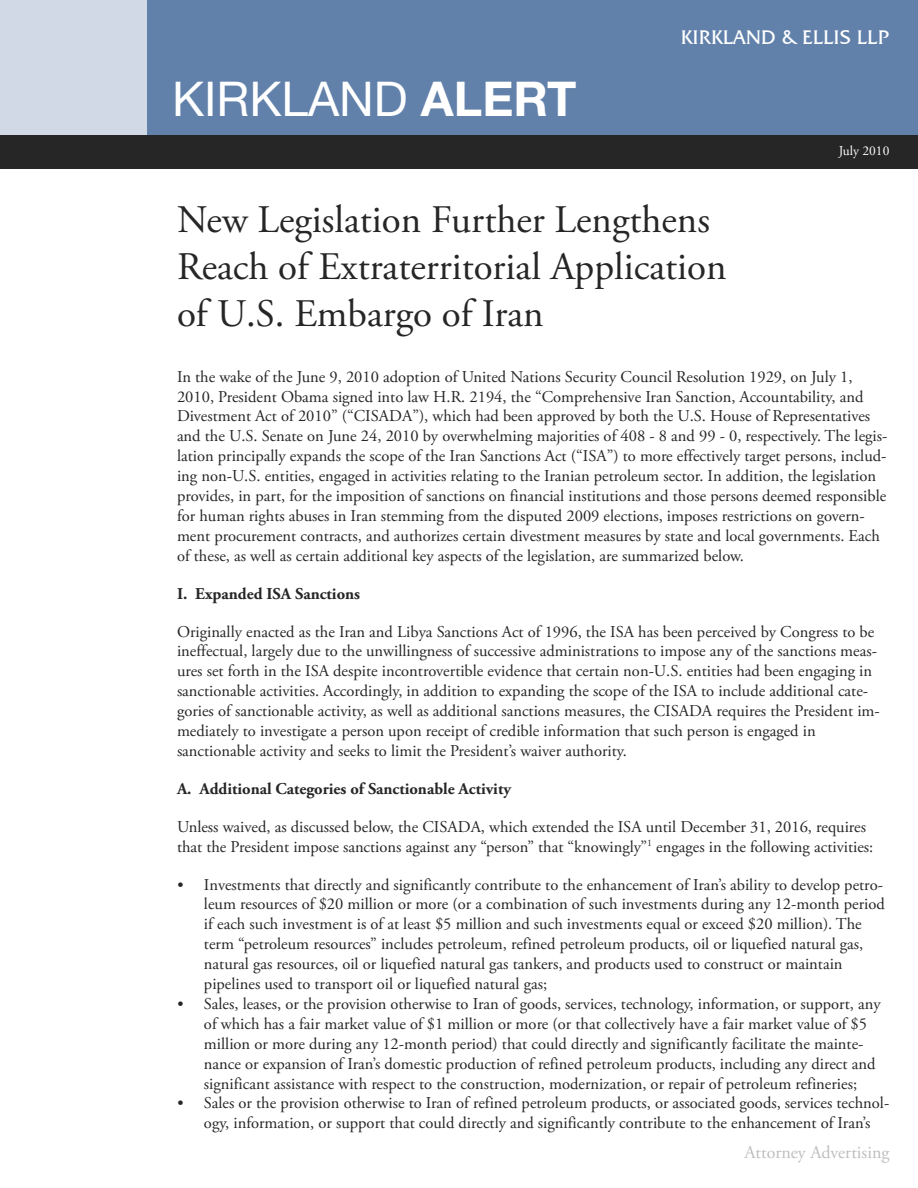
<style>
.page{position:relative;width:918px;height:1188px;background:#fff}
.page>*{position:absolute;margin:0;border:0;box-sizing:border-box;transform-origin:0 0}
.t1{font:48px "Helvetica Neue LT Std";color:#fff}
.t2{font:39px/46.8px "Adobe Garamond Pro";color:#272627}
.t3{font:20.25px "Friz Quadrata IT Cby BT";color:#fff}
.t4{font:18px "Adobe Garamond Pro";color:#bebebe}
.t5{font:16.5px/20px "Adobe Garamond Pro";color:#272627}
.t6{font:700 16.5px "Adobe Garamond Pro";color:#272627}
.t7{font:13.5px "Adobe Garamond Pro";color:#fff}
.s1{font-weight:700}
</style>
<div class="page">
<div style="left:119px;top:0;width:799px;height:135px;background:#6281aa"></div>
<div style="left:0;top:0;width:146px;height:135px;background:#d0d9e5"></div>
<div style="left:0;top:135px;width:918px;height:34px;background:#272627"></div>
<h1 class="t1" style="left:172px;top:81px;width:406px">KIRKLAND <span class="s1">ALERT</span></h1>
<p class="t3" style="left:681px;top:25px;width:210px">KIRKLAND &amp; ELLIS LLP</p>
<p class="t7" style="left:839px;top:145px;width:52px">July 2010</p>
<h2 class="t2" style="left:177px;top:200px;width:551px">New Legislation Further Lengthens<br>Reach of Extraterritorial Application of U.S. Embargo of Iran</h2>
<p class="t5" style="left:177px;top:368px;width:712px">In the wake of the June 9, 2010 adoption of United Nations Security Council Resolution 1929, on July 1, 2010, Pres ident Obama signed into law H.R. 2194, the “Comprehensive Iran Sanction, Accountability, and Divestment Act of 2010” (“CISADA”), which had been approved by both the U.S. House of Representatives and the U.S. Senate on June 24, 2010 by overwhelming majorities of 408 - 8 and 99 - 0, respectively. The legis&shy;lation principally expands the scope of the Iran Sanctions Act (“ISA”) to more effectively target persons, includ&shy;ing non-U.S. entities, engaged in activities relating to the Iranian petroleum sector. In addition, the legislation provides, in part, for the imposition of sanctions on financial institutions and those persons deemed responsible for human rights abuses in Iran stemming from the disputed 2009 elections, imposes restrictions on govern&shy;ment procurement contracts, and authorizes certain divestment measures by state and local governments. Each of these, as well as certain additional key aspects of the legislation, are summarized below.</p>
<p class="t6" style="left:177px;top:587px;width:185px">I. Expanded ISA Sanctions</p>
<p class="t5" style="left:177px;top:623px;width:704px">Originally enacted as the Iran and Libya Sanctions Act of 1996, the ISA has been perceived by Congress to be ineffectual, largely due to the unwillingness of successive administrations to impose any of the sanctions meas&shy;ures set forth in the ISA despite incontrovertible evidence that certain non-U.S. entities had been engaging in sanctionable activities. Accordingly, in addition to expanding the scope of the ISA to include additional cate&shy;gories of sanctionable activity, as well as additional sanctions measures, the CISADA requires the President im&shy;mediately to investigate a person upon receipt of credible information that such person is engaged in sanctionable activity and seeks to limit the President’s waiver authority.</p>
<p class="t6" style="left:177px;top:782px;width:336px">A. Additional Categories of Sanctionable Activity</p>
<p class="t5" style="left:177px;top:818px;width:698px">Unless waived, as discussed below, the CISADA, which extended the ISA until December 31, 2016, requires that the President impose sanctions against any “person” that “knowingly”<sup>1</sup> engages in the following activities:</p>
<p class="t5" style="left:204px;top:876px;width:682px;text-indent:-27px">• Investments that directly and significantly contribute to the enhancement of Iran’s ability to develop petro&shy;leum resources of $20 million or more (or a combination of such investments during any 12-month period if each such investment is of at least $5 million and such investments equal or exceed $20 million). The term “petroleum resources” includes petroleum, refined petroleum products, oil or liquefied natural gas, natural gas resources, oil or liquefied natural gas tankers, and products used to construct or maintain pipelines used to transport oil or liquefied natural gas;</p>
<p class="t5" style="left:204px;top:995px;width:678px;text-indent:-27px">• Sales, leases, or the provision otherwise to Iran of goods, services, technology, information, or support, any of which has a fair market value of $1 million or more (or that collectively have a fair market value of $5 million or more during any 12-month period) that could directly and significantly facilitate the mainte&shy;nance or expansion of Iran’s domestic production of refined petroleum products, including any direct and significant assistance with respect to the construction, modernization, or repair of petroleum refineries;</p>
<p class="t5" style="left:177px;top:1095px;width:714px;text-align:center">• Sales or the provision otherwise to Iran of refined petroleum products, or associated goods, services technol&shy;ogy, information, or support that could directly and significantly contribute to the enhancement of Iran’s</p>
<p class="t4" style="left:745px;top:1145px;width:146px">Attorney Advertising</p>
</div>
